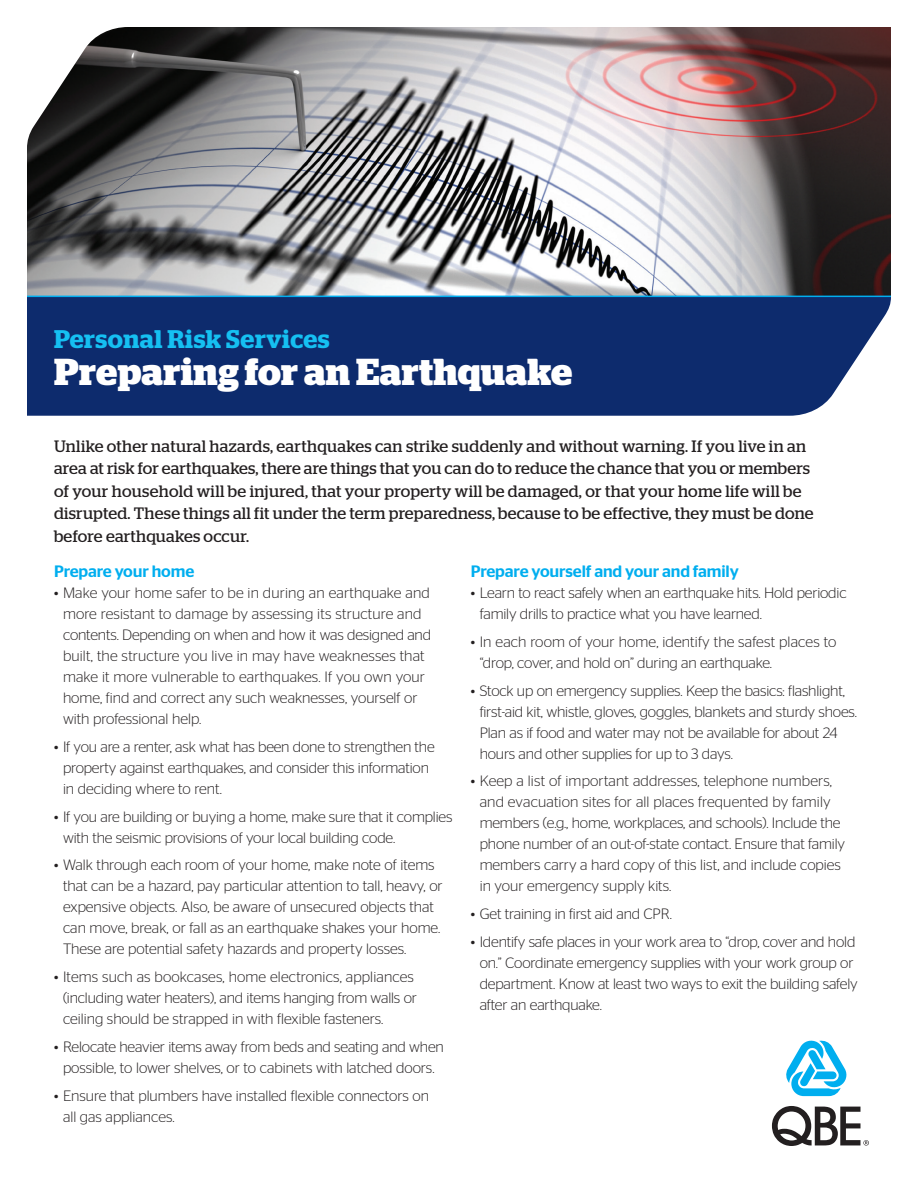
<style>
.page{position:relative;width:918px;height:1188px;background:#fff}
.page>*{position:absolute;margin:0;border:0;box-sizing:border-box;transform-origin:0 0}
.t1{font:700 37.5px "Stag";letter-spacing:.01em;color:#fff}
.t2{font:600 25.5px "Stag";letter-spacing:.02em;color:#15c0f2}
.t3{font:16.5px/22.5px "Stag";letter-spacing:.015em;color:#231f20}
.t4{font:500 16.5px "Stag Sans";letter-spacing:-.01em;color:#00aeef}
.t5{font:300 15px/21px "Stag Sans";letter-spacing:-.01em;color:#231f20}
.t6{font:300 15px/21px "Stag Sans";letter-spacing:.01em;color:#231f20}
</style>
<div class="page">
<img style="left:27px;top:27px;width:864px;height:269px">
<div style="left:27px;top:297px;width:864px;height:119px;background:#0d2b6d"></div>
<hr style="left:27px;top:296px;width:864px;height:1px;background:#00aeef">
<svg style="left:786px;top:1040px;width:61px;height:56px"></svg>
<svg style="left:772px;top:1106px;width:97px;height:40px"></svg>
<p class="t2" style="left:54px;top:324px;width:277px">Personal Risk Services</p>
<p class="t1" style="left:54px;top:350px;width:520px">Preparing for an Earthquake</p>
<p class="t3" style="left:54px;top:434px;width:761px">Unlike other natural hazards, earthquakes can strike suddenly and without warning. If you live in an area at risk for earthquakes, there are things that you can do to reduce the chance that you or members of your household will be injured, that your property will be damaged, or that your home life will be disrupted. These things all fit under the term preparedness, because to be effective, they must be done before earthquakes occur.</p>
<p class="t4" style="left:54px;top:562px;width:142px">Prepare your home</p>
<p class="t6" style="left:63px;top:582px;width:370px;text-indent:-9px">• Make your home safer to be in during an earthquake and more resistant to damage by assessing its structure and contents. Depending on when and how it was designed and built, the structure you live in may have weaknesses that make it more vulnerable to earthquakes. If you own your home, find and correct any such weaknesses, yourself or with professional help.</p>
<p class="t5" style="left:63px;top:736px;width:373px;text-indent:-9px">• If you are a renter, ask what has been done to strengthen the property against earthquakes, and consider this information in deciding where to rent.</p>
<p class="t5" style="left:63px;top:806px;width:391px;text-indent:-9px">• If you are building or buying a home, make sure that it complies with the seismic provisions of your local building code.</p>
<p class="t5" style="left:63px;top:854px;width:381px;text-indent:-9px">• Walk through each room of your home, make note of items that can be a hazard, pay particular attention to tall, heavy, or expensive objects. Also, be aware of unsecured objects that can move, break, or fall as an earthquake shakes your home.<br>These are potential safety hazards and property losses.</p>
<p class="t5" style="left:63px;top:966px;width:355px;text-indent:-9px">• Items such as bookcases, home electronics, appliances (including water heaters), and items hanging from walls or ceiling should be strapped in with flexible fasteners.</p>
<p class="t5" style="left:54px;top:1036px;width:391px;text-align:center">• Relocate heavier items away from beds and seating and when possible, to lower shelves, or to cabinets with latched doors.</p>
<p class="t5" style="left:63px;top:1085px;width:368px;text-indent:-9px">• Ensure that plumbers have installed flexible connectors on all gas appliances.</p>
<p class="t4" style="left:471px;top:562px;width:270px">Prepare yourself and your and family</p>
<p class="t5" style="left:480px;top:582px;width:368px;text-indent:-9px">• Learn to react safely when an earthquake hits. Hold periodic family drills to practice what you have learned.</p>
<p class="t5" style="left:480px;top:631px;width:358px;text-indent:-9px">• In each room of your home, identify the safest places to “drop, cover, and hold on” during an earthquake.</p>
<p class="t5" style="left:480px;top:680px;width:379px;text-indent:-9px">• Stock up on emergency supplies. Keep the basics: flashlight, first-aid kit, whistle, gloves, goggles, blankets and sturdy shoes.<br>Plan as if food and water may not be available for about 24 hours and other supplies for up to 3 days.</p>
<p class="t5" style="left:480px;top:770px;width:367px;text-indent:-9px">• Keep a list of important addresses, telephone numbers, and evacuation sites for all places frequented by family members (e.g., home, workplaces, and schools). Include the phone number of an out-of-state contact. Ensure that family members carry a hard copy of this list, and include copies in your emergency supply kits.</p>
<p class="t5" style="left:471px;top:903px;width:203px">• Get training in first aid and CPR.</p>
<p class="t5" style="left:480px;top:931px;width:379px;text-indent:-9px">• Identify safe places in your work area to “drop, cover and hold on.” Coordinate emergency supplies with your work group or department. Know at least two ways to exit the building safely after an earthquake.</p>
</div>
